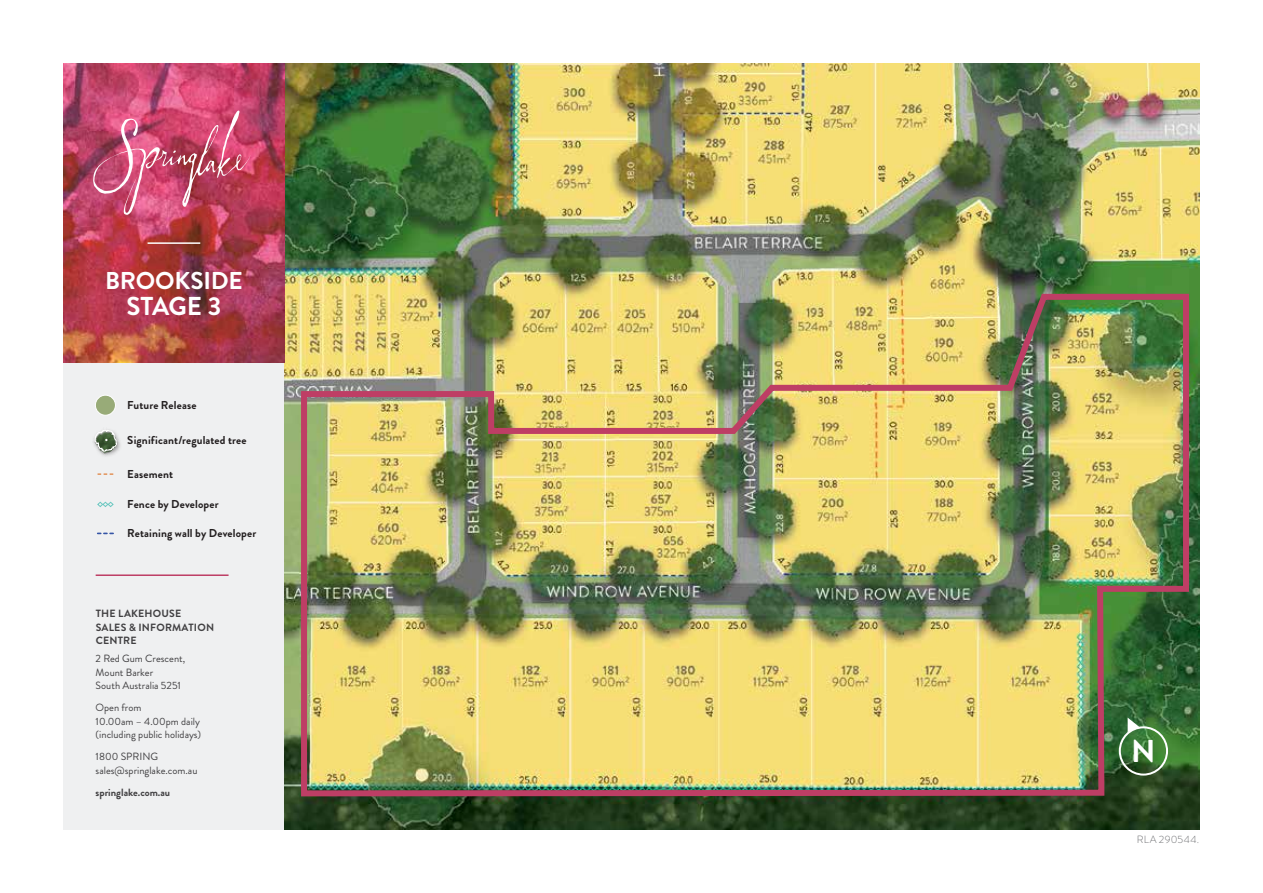
<style>
.page{position:relative;width:1263px;height:893px;background:#fff}
.page>*{position:absolute;margin:0;border:0;box-sizing:border-box;transform-origin:0 0}
.t1{font:700 31.65px "Brandon Grotesque";color:#fff}
.t2{font:700 25.95px "Brandon Grotesque";letter-spacing:-.015em;color:#fff}
.t3{font:700 24.3px "Brandon Grotesque";letter-spacing:-.005em;color:#fff}
.t4{font:700 11.4px "Brandon Grotesque";letter-spacing:.01em;color:#231f20}
.t5{font:10.5px/13.5px "Brandon Grotesque";color:#414042}
.t6{font:700 10.5px/13.5px "Brandon Grotesque";letter-spacing:.02em;color:#414042}
.t7{font:700 10.5px "Brandon Grotesque";color:#414042}
.t8{font:300 10.5px "Brandon Grotesque";letter-spacing:.03em;color:#6d6e71}
</style>
<div class="page">
<img style="left:284px;top:64px;width:915px;height:765px">
<img style="left:298px;top:291px;width:894px;height:508px">
<div style="left:64px;top:362px;width:220px;height:467px;background:#eff0f1"></div>
<img style="left:64px;top:64px;width:220px;height:298px">
<svg style="left:93px;top:110px;width:158px;height:105px;background:#c95475"></svg>
<svg style="left:98px;top:533px;width:15px;height:1px"></svg>
<svg style="left:97px;top:501px;width:17px;height:6px"></svg>
<svg style="left:98px;top:473px;width:15px;height:2px"></svg>
<img style="left:93px;top:429px;width:27px;height:27px">
<svg style="left:95px;top:430px;width:22px;height:22px"></svg>
<div style="left:95px;top:395px;width:20px;height:20px;background:#98ab78;border-radius:50%"></div>
<div style="left:95px;top:395px;width:21px;height:21px;border:1px solid #fff;border-radius:50%"></div>
<hr style="left:96px;top:574px;width:133px;height:2px;background:#be3e65">
<hr style="left:148px;top:242px;width:52px;height:2px;background:#fff">
<h3 class="t3" style="left:105px;top:264px;width:139px">BROOKSIDE</h3>
<h2 class="t2" style="left:127px;top:288px;width:96px">STAGE 3</h2>
<p class="t4" style="left:127px;top:397px;width:71px">Future Release</p>
<p class="t4" style="left:127px;top:432px;width:121px">Significant/regulated tree</p>
<p class="t4" style="left:127px;top:466px;width:47px">Easement</p>
<p class="t4" style="left:127px;top:496px;width:93px">Fence by Developer</p>
<p class="t4" style="left:127px;top:525px;width:131px">Retaining wall by Developer</p>
<p class="t6" style="left:96px;top:607px;width:120px">THE LAKEHOUSE<br>SALES &amp; INFORMATION<br>CENTRE</p>
<p class="t5" style="left:96px;top:652px;width:91px">2 Red Gum Crescent,<br>Mount Barker<br>South Australia 5251</p>
<p class="t5" style="left:96px;top:701px;width:107px">Open from<br>10.00am – 4.00pm daily (including public holidays)</p>
<p class="t5" style="left:96px;top:750px;width:103px">1800 SPRING sales@springlake.com.au</p>
<p class="t7" style="left:96px;top:785px;width:76px">springlake.com.au</p>
<h1 class="t1" style="left:1131px;top:729px;width:26px">N</h1>
<p class="t8" style="left:1137px;top:832px;width:64px">RLA 290544.</p>
</div>
